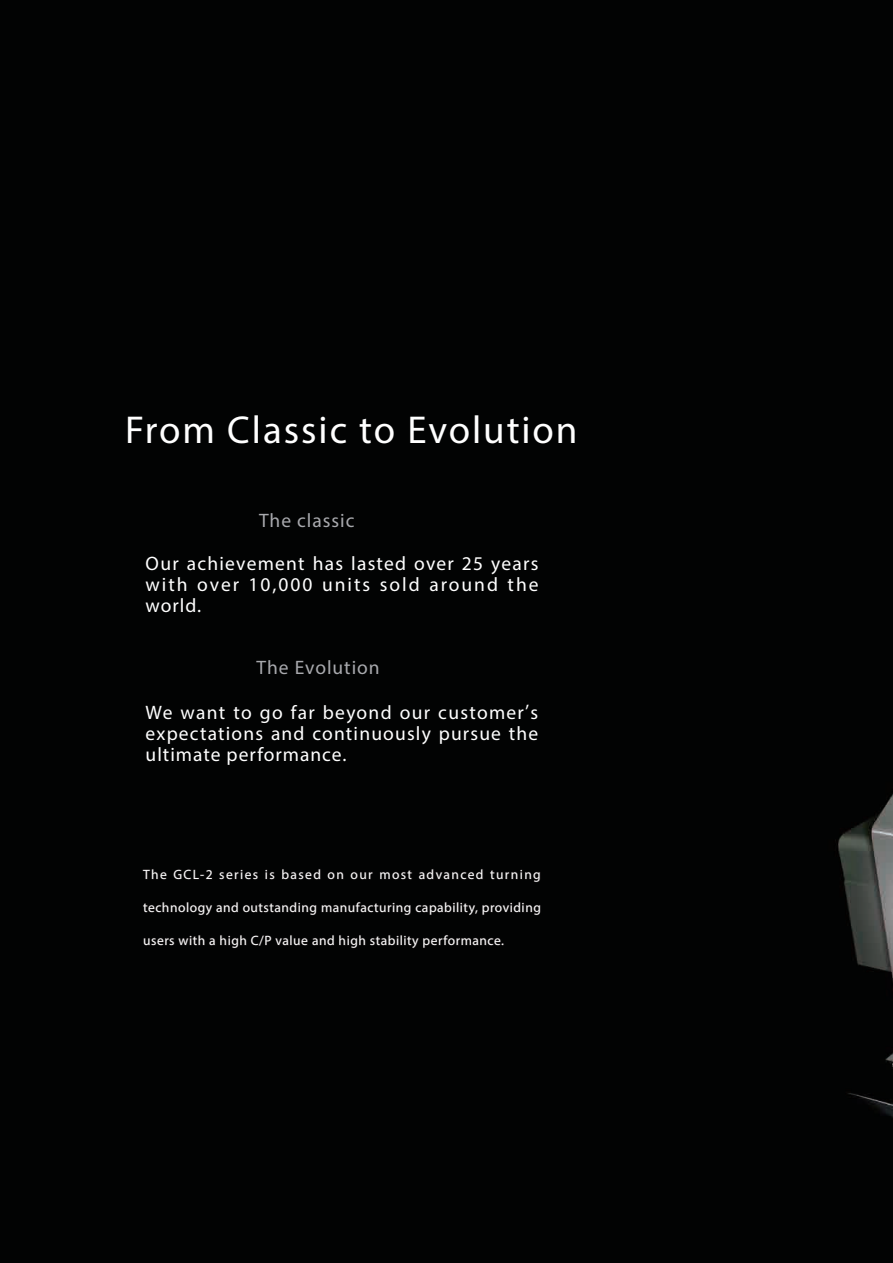
<style>
.page{position:relative;width:893px;height:1263px;background:#020303}
.page>*{position:absolute;margin:0;border:0;box-sizing:border-box;transform-origin:0 0}
.t1{font:39px "Myriad Pro";letter-spacing:.05em;color:#fff}
.t2{font:19.5px/21px "Myriad Pro";letter-spacing:.06em;color:#fff;text-align:justify}
.t3{font:19.5px "Myriad Pro";letter-spacing:.05em;color:#a8a9ad}
.t4{font:13.5px "Myriad Pro";letter-spacing:.04em;color:#fff}
.t5{font:13.5px "Myriad Pro";letter-spacing:.105em;color:#fff}
</style>
<div class="page">
<svg style="left:142px;top:868px;width:25px;height:12px"></svg>
<svg style="left:173px;top:869px;width:40px;height:11px"></svg>
<svg style="left:219px;top:869px;width:40px;height:11px"></svg>
<svg style="left:265px;top:869px;width:10px;height:11px"></svg>
<svg style="left:282px;top:863px;width:39px;height:19px"></svg>
<svg style="left:327px;top:871px;width:17px;height:9px"></svg>
<svg style="left:350px;top:871px;width:23px;height:9px"></svg>
<svg style="left:380px;top:863px;width:103px;height:22px"></svg>
<svg style="left:490px;top:869px;width:51px;height:14px"></svg>
<svg style="left:143px;top:896px;width:398px;height:22px"></svg>
<svg style="left:143px;top:929px;width:361px;height:25px"></svg>
<h1 class="t1" style="left:125px;top:405px;width:454px">From Classic to Evolution</h1>
<p class="t3" style="left:259px;top:508px;width:97px">The classic</p>
<p class="t2" style="left:146px;top:553px;width:394px">Our achievement has lasted over 25 years with over 10,000 units sold around the world.</p>
<p class="t3" style="left:257px;top:655px;width:125px">The Evolution</p>
<p class="t2" style="left:146px;top:701px;width:394px">We want to go far beyond our customer’s expectations and continuously pursue the ultimate performance.</p>
<p class="t5" style="left:143px;top:866px;width:399px">The GCL-2 series is based on our most advanced turning</p>
<p class="t4" style="left:143px;top:899px;width:399px">technology and outstanding manufacturing capability, providing</p>
<p class="t4" style="left:143px;top:932px;width:362px">users with a high C/P value and high stability performance.</p>
</div>
